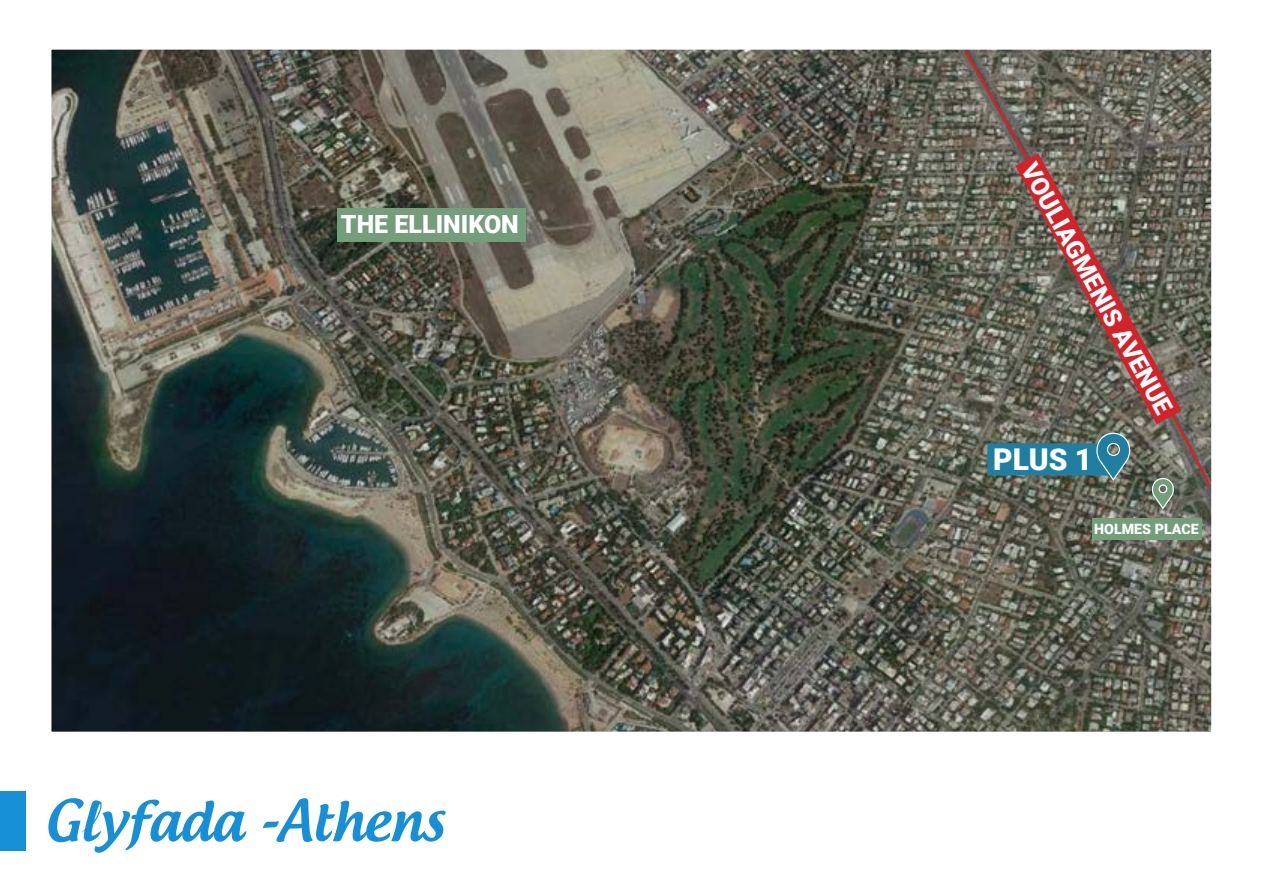
<style>
.page{position:relative;width:1263px;height:893px;background:#fff}
.page>*{position:absolute;margin:0;border:0;box-sizing:border-box;transform-origin:0 0}
.t1{font:500 54.75px "Androgyne";color:#178fd6}
.t2{font:900 30px "Roboto";color:#fff}
.t3{font:900 25.05px "Roboto";color:#fff}
.t4{font:900 14.25px "Roboto";color:#fff}
</style>
<div class="page">
<img style="left:53px;top:51px;width:1157px;height:679px">
<div style="left:36px;top:34px;width:1191px;height:713px;border:16px solid #fff"></div>
<svg style="left:963px;top:49px;width:248px;height:440px;background:#6c6a5e"></svg>
<svg style="left:1015px;top:153px;width:166px;height:271px;background:#7b5b53"></svg>
<div style="left:337px;top:208px;width:188px;height:33px;background:#749d7a"></div>
<div style="left:987px;top:443px;width:123px;height:32px;background:#207fa1;border:2px solid #207fa1"></div>
<svg style="left:1094px;top:432px;width:37px;height:50px"></svg>
<svg style="left:1150px;top:477px;width:24px;height:33px"></svg>
<div style="left:1091px;top:518px;width:110px;height:21px;background:#749d7a"></div>
<div style="left:0;top:791px;width:26px;height:59px;background:#178fd6"></div>
<p class="t3" style="left:341px;top:207px;width:179px">THE ELLINIKON</p>
<h1 class="t1" style="left:45px;top:786px;width:401px">Glyfada -Athens</h1>
<p class="t3" style="left:1044px;top:156px;width:285px;rotate:61deg">VOULIAGMENIS AVENUE</p>
<p class="t2" style="left:993px;top:438px;width:101px">PLUS 1</p>
<p class="t4" style="left:1094px;top:519px;width:106px">HOLMES PLACE</p>
</div>
